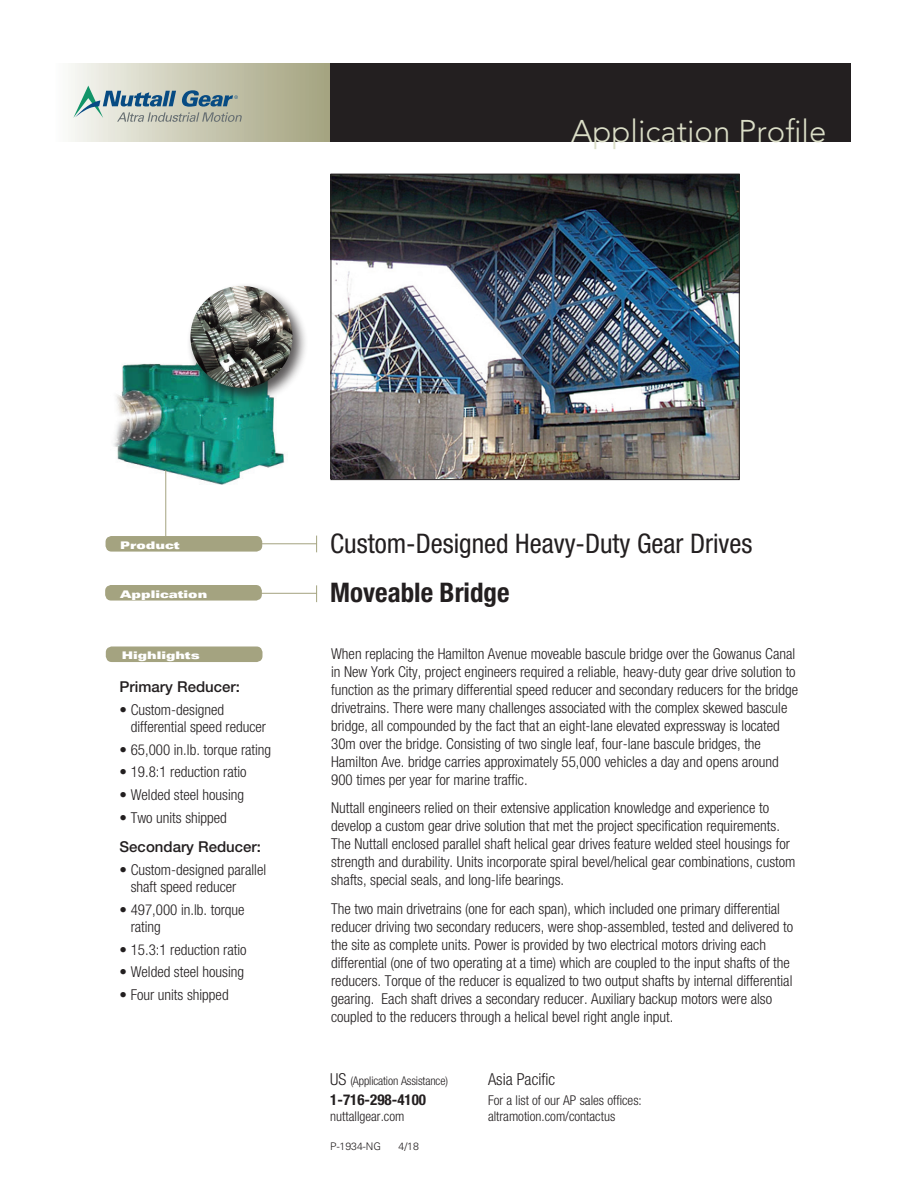
<style>
.page{position:relative;width:918px;height:1188px;background:#fff}
.page>*{position:absolute;margin:0;border:0;box-sizing:border-box;transform-origin:0 0}
.t1{font:300 31.2px "Avenir LT Std";color:#dbdec7}
.t2{font:condensed 27px "Helvetica Neue LT Std";color:#231f20}
.t3{font:700 condensed 27px "Helvetica Neue LT Std";color:#231f20}
.t4{font:300 condensed 16.5px "Helvetica Neue LT Std";color:#231f20}
.t5{font:300 condensed 15px/18px "Helvetica Neue LT Std";color:#231f20}
.t6{font:500 15px "Helvetica Neue LT Std";color:#231f20}
.t7{font:700 condensed 15px "Helvetica Neue LT Std";color:#231f20}
.t8{font:300 condensed 13.5px/16.5px "Helvetica Neue LT Std";color:#231f20}
.t9{font:300 condensed 12px "Helvetica Neue LT Std";letter-spacing:-.01em;color:#231f20}
.t10{font:10.5px "Univers LT Std X Black Ex";color:#fff}
.t11{font:300 10.5px "Univers LT Std";color:#231f20}
.s1{font-size:16.5px}
</style>
<div class="page">
<div style="left:105px;top:585px;width:157px;height:16px;background:#a4a380;border-radius:6px"></div>
<div style="left:106px;top:536px;width:156px;height:16px;background:#a4a380;border-radius:6px"></div>
<div style="left:54px;top:63px;width:276px;height:79px;background:linear-gradient(to right,#fafaf7,#a2a17c)"></div>
<div style="left:330px;top:63px;width:520px;height:79px;background:#231f20"></div>
<hr style="left:239px;top:543px;width:78px;height:1px;background:#a4a380">
<svg style="left:316px;top:536px;width:1px;height:16px"></svg>
<svg style="left:316px;top:585px;width:1px;height:17px"></svg>
<hr style="left:239px;top:593px;width:78px;height:1px;background:#a4a380">
<img style="left:333px;top:176px;width:404px;height:302px">
<div style="left:331px;top:174px;width:408px;height:306px;border:1px solid #231f20"></div>
<div style="left:106px;top:646px;width:157px;height:16px;background:#a4a380;border-radius:6px"></div>
<img style="left:113px;top:363px;width:171px;height:145px">
<hr style="left:165px;top:470px;width:1px;height:66px;background:#a4a380">
<div style="left:187px;top:282px;width:122px;height:122px;background:#231f20;opacity:.75"></div>
<img style="left:190px;top:286px;width:103px;height:102px;border-radius:51px">
<svg style="left:73px;top:86px;width:169px;height:36px;background:#a5b5b3"></svg>
<h1 class="t1" style="left:571px;top:113px;width:257px">Application Profile</h1>
<p class="t10" style="left:120px;top:539px;width:61px">Product</p>
<p class="t10" style="left:120px;top:588px;width:89px">Application</p>
<p class="t10" style="left:122px;top:649px;width:80px">Highlights</p>
<p class="t6" style="left:120px;top:678px;width:122px">Primary Reducer:</p>
<p class="t5" style="left:131px;top:701px;width:137px;line-height:17.2px;text-indent:-11px">• Custom-designed differential speed reducer</p>
<p class="t5" style="left:120px;top:740px;width:153px">• 65,000 in.lb. torque rating</p>
<p class="t5" style="left:120px;top:763px;width:129px">• 19.8:1 reduction ratio</p>
<p class="t5" style="left:120px;top:785px;width:126px">• Welded steel housing</p>
<p class="t5" style="left:120px;top:808px;width:109px">• Two units shipped</p>
<p class="t6" style="left:120px;top:838px;width:143px">Secondary Reducer:</p>
<p class="t5" style="left:131px;top:861px;width:137px;line-height:17.2px;text-indent:-11px">• Custom-designed parallel shaft speed reducer</p>
<p class="t5" style="left:131px;top:901px;width:115px;line-height:17.2px;text-indent:-11px">• 497,000 in.lb. torque rating</p>
<p class="t5" style="left:120px;top:940px;width:129px">• 15.3:1 reduction ratio</p>
<p class="t5" style="left:120px;top:963px;width:126px">• Welded steel housing</p>
<p class="t5" style="left:120px;top:985px;width:111px">• Four units shipped</p>
<h2 class="t2" style="left:330px;top:528px;width:424px">Custom-Designed Heavy-Duty Gear Drives</h2>
<h2 class="t3" style="left:330px;top:576px;width:181px">Moveable Bridge</h2>
<p class="t5" style="left:331px;top:644px;width:469px">When replacing the Hamilton Avenue moveable bascule bridge over the Gowanus Canal in New York City, project engineers required a reliable, heavy-duty gear drive solution to function as the primary differential speed reducer and secondary reducers for the bridge drivetrains. There were many challenges associated with the complex skewed bascule bridge, all compounded by the fact that an eight-lane elevated expressway is located 30m over the bridge. Consisting of two single leaf, four-lane bascule bridges, the Hamilton Ave. bridge carries approximately 55,000 vehicles a day and opens around 900 times per year for marine traffic.</p>
<p class="t5" style="left:331px;top:799px;width:466px">Nuttall engineers relied on their extensive application knowledge and experience to develop a custom gear drive solution that met the project specification requirements.<br>The Nuttall enclosed parallel shaft helical gear drives feature welded steel housings for strength and durability. Units incorporate spiral bevel/helical gear combinations, custom shafts, special seals, and long-life bearings.</p>
<p class="t5" style="left:331px;top:899px;width:463px">The two main drivetrains (one for each span), which included one primary differential reducer driving two secondary reducers, were shop-assembled, tested and delivered to the site as complete units. Power is provided by two electrical motors driving each differential (one of two operating at a time) which are coupled to the input shafts of the reducers. Torque of the reducer is equalized to two output shafts by internal differential gearing. Each shaft drives a secondary reducer. Auxiliary backup motors were also coupled to the reducers through a helical bevel right angle input.</p>
<p class="t9" style="left:330px;top:1074px;width:119px"><span class="s1">US</span> (Application Assistance)</p>
<p class="t7" style="left:330px;top:1090px;width:97px">1-716-298-4100</p>
<p class="t8" style="left:330px;top:1108px;width:76px">nuttallgear.com</p>
<p class="t11" style="left:330px;top:1140px;width:52px">P-1934-NG</p>
<p class="t11" style="left:399px;top:1140px;width:22px">4/18</p>
<p class="t4" style="left:488px;top:1070px;width:69px">Asia Pacific</p>
<p class="t8" style="left:488px;top:1091px;width:155px">For a list of our AP sales offices: altramotion.com/contactus</p>
</div>
